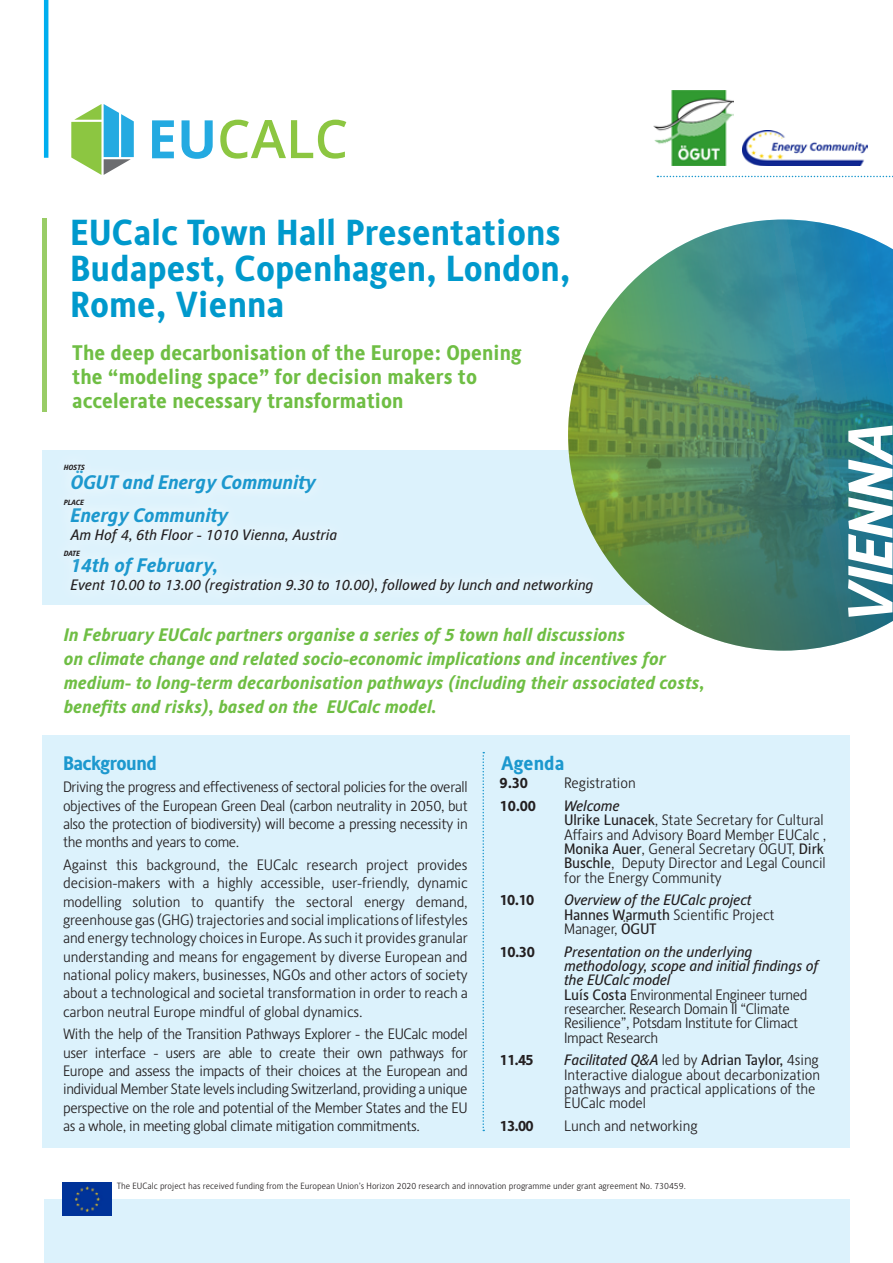
<style>
.page{position:relative;width:893px;height:1263px;background:#fff}
.page>*{position:absolute;margin:0;border:0;box-sizing:border-box;transform-origin:0 0}
.t1{font:italic 700 62.85px "Alber";color:#fff}
.t2{font:700 36px/36px "Alber";color:#09c}
.t3{font:700 21px/24px "Alber";color:#6fbe44}
.t4{font:italic 700 19.5px "Alber";letter-spacing:-.01em;color:#1c98ce}
.t5{font:700 19.5px "Alber";letter-spacing:-.03em;color:#1c98ce}
.t6{font:italic 700 18px/24px "Alber";color:#6fbe44}
.t7{font:300 15px/18.3px "Alber";letter-spacing:-.01em;color:#231f20;text-align:justify}
.t8{font:300 15px/14.2px "Alber";letter-spacing:-.03em;color:#231f20}
.t9{font:italic 15px/14.2px "Alber";color:#231f20}
.t10{font:700 15px "Alber";letter-spacing:-.04em;color:#231f20}
.t11{font:300 9px "Alber";color:#231f20}
.t12{font:italic 700 7.5px "Alber";letter-spacing:-.01em;color:#231f20}
.s1{font-weight:400;font-style:italic}
.s2{font-weight:400}
.s3{font-style:normal}
.s4{font-weight:300;font-style:normal}
</style>
<div class="page">
<div style="left:43px;top:736px;width:807px;height:412px;background:#dcf2fc"></div>
<div style="left:43px;top:451px;width:807px;height:154px;background:#dcf2fc"></div>
<hr style="left:43px;top:218px;width:4px;height:194px;background:#9c6">
<div style="left:44px;top:1199px;width:805px;height:64px;background:#dcf2fc"></div>
<hr style="left:44px;top:0;width:4px;height:158px;background:#00aeef">
<img style="left:63px;top:1183px;width:49px;height:32px">
<svg style="left:152px;top:120px;width:22px;height:38px"></svg>
<svg style="left:182px;top:120px;width:31px;height:39px"></svg>
<svg style="left:220px;top:120px;width:126px;height:39px"></svg>
<svg style="left:71px;top:104px;width:63px;height:71px"></svg>
<div style="left:57px;top:458px;width:549px;height:149px;background:#dcf2fc"></div>
<div style="left:51px;top:450px;width:47px;height:33px;background:#def2fc"></div>
<div style="left:51px;top:485px;width:46px;height:33px;background:#e0f3fc"></div>
<svg style="left:482px;top:752px;width:2px;height:379px"></svg>
<svg style="left:657px;top:176px;width:236px;height:1px"></svg>
<img style="left:653px;top:90px;width:80px;height:75px">
<img style="left:742px;top:130px;width:125px;height:35px">
<img style="left:568px;top:219px;width:325px;height:432px">
<p class="t2" style="left:70px;top:213px;width:492px">EUCalc Town Hall Presentations</p>
<p class="t2" style="left:70px;top:249px;width:502px">Budapest, Copenhagen, London,<br>Rome, Vienna</p>
<p class="t3" style="left:72px;top:339px;width:451px">The deep decarbonisation of the Europe: Opening the “modeling space” for decision makers to accelerate necessary transformation</p>
<p class="t12" style="left:64px;top:462px;width:23px">HOSTS</p>
<p class="t12" style="left:64px;top:497px;width:22px">PLACE</p>
<p class="t4" style="left:71px;top:470px;width:248px">ÖGUT and Energy Community</p>
<p class="t4" style="left:71px;top:502px;width:160px">Energy Community</p>
<p class="t9" style="left:71px;top:527px;width:268px">Am Hof 4, 6th Floor - 1010 Vienna, Austria</p>
<p class="t4" style="left:71px;top:553px;width:149px">14th of February,</p>
<p class="t9" style="left:71px;top:578px;width:524px">Event 10.00 to 13.00 (registration 9.30 to 10.00), followed by lunch and networking</p>
<p class="t12" style="left:64px;top:548px;width:18px">DATE</p>
<p class="t6" style="left:64px;top:622px;width:642px">In February EUCalc partners organise a series of 5 town hall discussions<br>on climate change and related socio-economic implications and incentives for medium- to long-term decarbonisation pathways (including their associated costs, benefits and risks), based on the EUCalc model.</p>
<p class="t5" style="left:63px;top:750px;width:95px">Background</p>
<p class="t7" style="left:63px;top:778px;width:406px">Driving the progress and effectiveness of sectoral policies for the overall objectives of the European Green Deal (carbon neutrality in 2050, but also the protection of biodiversity) will become a pressing necessity in the months and years to come.</p>
<p class="t7" style="left:63px;top:855px;width:406px">Against this background, the EUCalc research project provides decision-makers with a highly accessible, user-friendly, dynamic modelling solution to quantify the sectoral energy demand, greenhouse gas (GHG) trajectories and social implications of lifestyles and energy technology choices in Europe. As such it provides granular understanding and means for engagement by diverse European and national policy makers, businesses, NGOs and other actors of society about a technological and societal transformation in order to reach a carbon neutral Europe mindful of global dynamics.</p>
<p class="t7" style="left:63px;top:1025px;width:406px">With the help of the Transition Pathways Explorer - the EUCalc model user interface - users are able to create their own pathways for Europe and assess the impacts of their choices at the European and individual Member State levels including Switzerland, providing a unique perspective on the role and potential of the Member States and the EU as a whole, in meeting global climate mitigation commitments.</p>
<p class="t5" style="left:501px;top:750px;width:65px">Agenda</p>
<p class="t10" style="left:500px;top:773px;width:30px">9.30</p>
<p class="t7" style="left:564px;top:774px;width:73px">Registration</p>
<p class="t10" style="left:500px;top:796px;width:38px">10.00</p>
<p class="t7" style="left:564px;top:798px;width:264px;line-height:14.2px;text-align:left"><span class="s1">Welcome<br></span><span class="s2">Ulrike Lunacek</span>, State Secretary for Cultural Affairs and Advisory Board Member EUCalc , <span class="s2">Monika Auer</span>, General Secretary ÖGUT, <span class="s2">Dirk Buschle</span>, Deputy Director and Legal Council for the Energy Community</p>
<p class="t10" style="left:500px;top:890px;width:36px">10.10</p>
<p class="t9" style="left:564px;top:893px;width:212px">Overview of the EUCalc project<br><span class="s3">Hannes Warmuth</span> <span class="s4">Scientific Project<br>Manager,</span> <span class="s3">ÖGUT</span></p>
<p class="t10" style="left:500px;top:942px;width:37px">10.30</p>
<p class="t8" style="left:564px;top:944px;width:256px"><span class="s1">Presentation on the underlying methodology, scope and initial findings of the EUCalc model<br></span><span class="s2">Luís Costa</span> Environmental Engineer turned researcher. Research Domain II “Climate Resilience”, Potsdam Institute for Climact Impact Research</p>
<p class="t10" style="left:500px;top:1050px;width:36px">11.45</p>
<p class="t7" style="left:564px;top:1053px;width:257px;line-height:14.2px;text-align:left"><span class="s1">Facilitated Q&amp;A</span> led by <span class="s2">Adrian Taylor,</span> 4sing Interactive dialogue about decarbonization pathways and practical applications of the EUCalc model</p>
<p class="t10" style="left:500px;top:1116px;width:36px">13.00</p>
<p class="t7" style="left:564px;top:1116px;width:135px">Lunch and networking</p>
<p class="t11" style="left:117px;top:1181px;width:571px">The EUCalc project has received funding from the European Union’s Horizon 2020 research and innovation programme under grant agreement No. 730459.</p>
<p class="t1" style="left:830px;top:622px;width:202px;rotate:-90deg">VIENNA</p>
</div>
